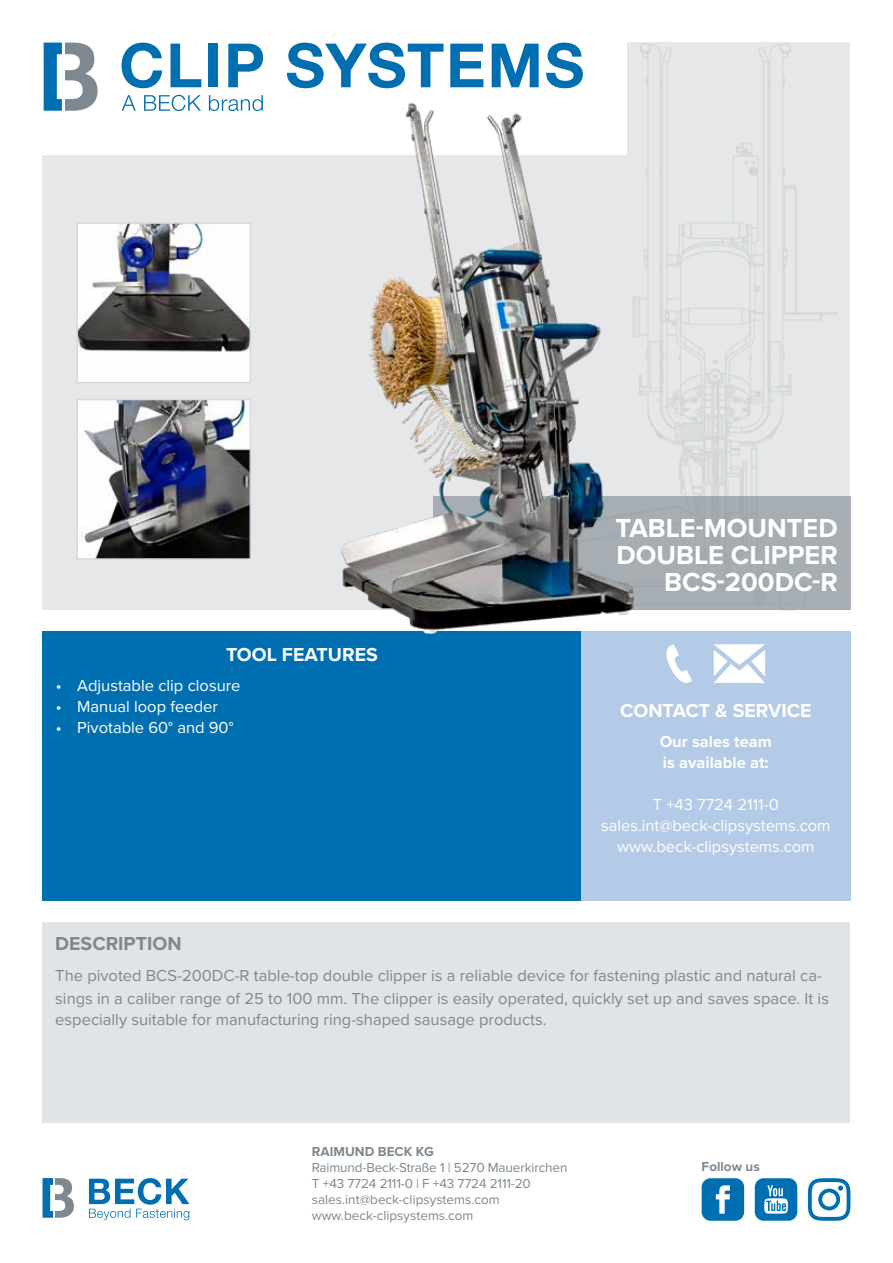
<style>
.page{position:relative;width:893px;height:1263px;background:#fff}
.page>*{position:absolute;margin:0;border:0;box-sizing:border-box;transform-origin:0 0}
.t1{font:700 27px/27px "Proxima Nova";color:#fff;text-align:right}
.t2{font:700 19.5px "Proxima Nova";color:#fff}
.t3{font:700 19.5px "Proxima Nova";color:#7d8890}
.t4{font:16.5px/22.5px "Proxima Nova";color:#7d8890}
.t5{font:16.5px/21px "Proxima Nova";color:#fff;text-align:center}
.t6{font:700 16.5px/21px "Proxima Nova";color:#fff}
.t7{font:13.5px/16.2px "Proxima Nova";letter-spacing:-.01em;color:#7d8890}
.t8{font:700 13.5px "Proxima Nova";color:#7d8890}
</style>
<div class="page">
<div style="left:43px;top:43px;width:807px;height:567px;background:#e5e7e9"></div>
<div style="left:43px;top:631px;width:538px;height:270px;background:#006fb1"></div>
<div style="left:43px;top:922px;width:807px;height:201px;background:#e1e4e7"></div>
<div style="left:581px;top:631px;width:269px;height:270px;background:#b3cbe6"></div>
<svg style="left:89px;top:1178px;width:100px;height:42px"></svg>
<svg style="left:43px;top:1178px;width:31px;height:40px"></svg>
<svg style="left:716px;top:644px;width:49px;height:39px"></svg>
<svg style="left:702px;top:1178px;width:42px;height:43px;background:#2a86bd"></svg>
<svg style="left:755px;top:1178px;width:42px;height:43px;background:#398fc2"></svg>
<svg style="left:808px;top:1178px;width:42px;height:43px"></svg>
<div style="left:432px;top:496px;width:418px;height:114px;background:#a6aeb3"></div>
<div style="left:77px;top:223px;width:173px;height:159px;background:#fff"></div>
<img style="left:79px;top:224px;width:170px;height:128px">
<div style="left:77px;top:222px;width:174px;height:161px;border:1px solid #d3d7db"></div>
<img style="left:79px;top:401px;width:170px;height:157px">
<div style="left:77px;top:399px;width:174px;height:161px;border:1px solid #d3d7db"></div>
<div style="left:0;top:0;width:626px;height:154px;background:#fff"></div>
<svg style="left:122px;top:95px;width:14px;height:16px"></svg>
<svg style="left:144px;top:95px;width:57px;height:16px"></svg>
<svg style="left:209px;top:95px;width:52px;height:16px"></svg>
<svg style="left:122px;top:43px;width:40px;height:45px"></svg>
<svg style="left:171px;top:44px;width:30px;height:43px"></svg>
<div style="left:209px;top:44px;width:9px;height:43px;background:#006fb1"></div>
<svg style="left:228px;top:44px;width:33px;height:43px"></svg>
<svg style="left:44px;top:43px;width:54px;height:68px"></svg>
<img style="left:261px;top:42px;width:455px;height:641px">
<p class="t2" style="left:226px;top:640px;width:153px">TOOL FEATURES</p>
<p class="t5" style="left:56px;top:674px;width:186px">• Adjustable clip closure</p>
<p class="t5" style="left:56px;top:695px;width:163px">• Manual loop feeder</p>
<p class="t5" style="left:56px;top:716px;width:179px">• Pivotable 60° and 90°</p>
<h1 class="t1" style="left:615px;top:514px;width:224px">TABLE-MOUNTED<br>DOUBLE CLIPPER<br>BCS-200DC-R</h1>
<p class="t2" style="left:620px;top:696px;width:193px">CONTACT &amp; SERVICE</p>
<p class="t6" style="left:660px;top:730px;width:114px">Our sales team is available at:</p>
<p class="t5" style="left:601px;top:793px;width:231px">T +43 7724 2111-0 sales.int@beck-clipsystems.com www.beck-clipsystems.com</p>
<p class="t3" style="left:55px;top:929px;width:128px">DESCRIPTION</p>
<p class="t4" style="left:55px;top:964px;width:775px">The pivoted BCS-200DC-R table-top double clipper is a reliable device for fastening plastic and natural ca&shy;sings in a caliber range of 25 to 100 mm. The clipper is easily operated, quickly set up and saves space. It is</p>
<p class="t4" style="left:55px;top:1007px;width:493px">especially suitable for manufacturing ring-shaped sausage products.</p>
<p class="t8" style="left:312px;top:1141px;width:123px">RAIMUND BECK KG</p>
<p class="t7" style="left:312px;top:1159px;width:257px">Raimund-Beck-Straße 1 | 5270 Mauerkirchen T +43 7724 2111-0 | F +43 7724 2111-20 sales.int@beck-clipsystems.com www.beck-clipsystems.com</p>
<p class="t8" style="left:702px;top:1157px;width:60px">Follow us</p>
</div>
